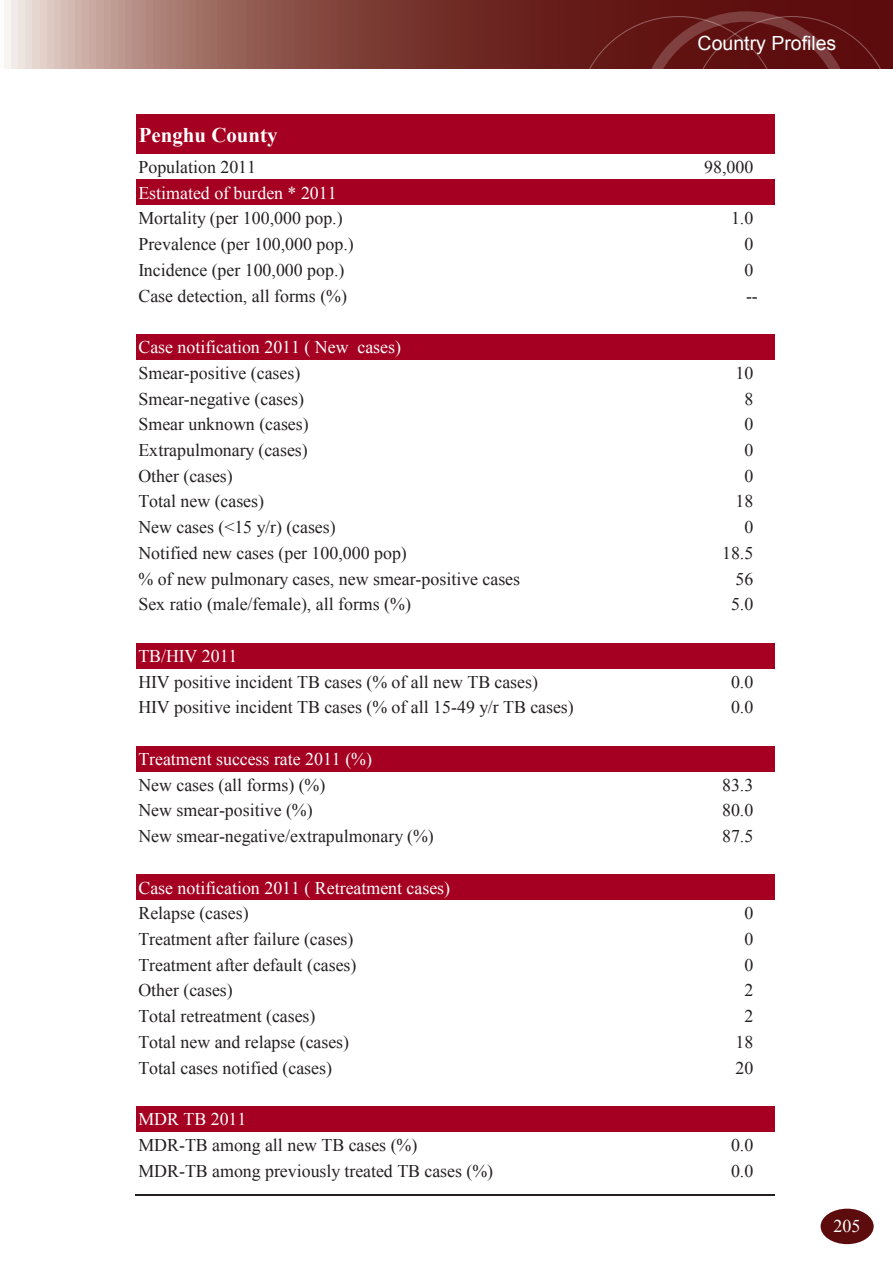
<style>
.page{position:relative;width:893px;height:1263px;background:#fff}
.page>*{position:absolute;margin:0;border:0;box-sizing:border-box;transform-origin:0 0}
.t1{font:700 20.85px "Times New Roman";color:#fff}
.t2{font:19.5px "Arial";color:#fff}
.t3{font:18px "Times New Roman";color:#fff}
.t4{font:17.85px "Times New Roman";color:#231f20}
.t5{font:17.85px "Times New Roman";color:#fff}
</style>
<div class="page">
<svg style="left:4px;top:0;width:889px;height:68px;background:#834641"></svg>
<div style="left:639px;top:11px;width:213px;height:213px;border:10px solid #fff;border-radius:50%"></div>
<svg style="left:821px;top:1209px;width:53px;height:35px"></svg>
<div style="left:136px;top:115px;width:638px;height:39px;background:#a50021"></div>
<div style="left:136px;top:179px;width:638px;height:26px;background:#a50021"></div>
<div style="left:136px;top:334px;width:638px;height:26px;background:#a50021"></div>
<div style="left:136px;top:643px;width:638px;height:26px;background:#a50021"></div>
<div style="left:136px;top:746px;width:638px;height:26px;background:#a50021"></div>
<div style="left:136px;top:874px;width:638px;height:26px;background:#a50021"></div>
<div style="left:136px;top:1106px;width:638px;height:26px;background:#a50021"></div>
<hr style="left:135px;top:1194px;width:639px;height:2px;background:#231f20">
<p class="t2" style="left:698px;top:31px;width:140px">Country Profiles</p>
<p class="t1" style="left:139px;top:120px;width:140px">Penghu County</p>
<p class="t4" style="left:138px;top:155px;width:119px">Population 2011</p>
<p class="t4" style="left:704px;top:155px;width:51px">98,000</p>
<p class="t5" style="left:138px;top:181px;width:200px">Estimated of burden * 2011</p>
<p class="t4" style="left:138px;top:206px;width:206px">Mortality (per 100,000 pop.)</p>
<p class="t4" style="left:731px;top:206px;width:24px">1.0</p>
<p class="t4" style="left:138px;top:232px;width:217px">Prevalence (per 100,000 pop.)</p>
<p class="t4" style="left:744px;top:232px;width:10px">0</p>
<p class="t4" style="left:138px;top:258px;width:208px">Incidence (per 100,000 pop.)</p>
<p class="t4" style="left:744px;top:258px;width:10px">0</p>
<p class="t4" style="left:138px;top:284px;width:210px">Case detection, all forms (%)</p>
<p class="t4" style="left:746px;top:284px;width:13px">--</p>
<p class="t5" style="left:138px;top:335px;width:264px">Case notification 2011 ( New cases)</p>
<p class="t4" style="left:138px;top:361px;width:163px">Smear-positive (cases)</p>
<p class="t4" style="left:735px;top:361px;width:19px">10</p>
<p class="t4" style="left:138px;top:387px;width:167px">Smear-negative (cases)</p>
<p class="t4" style="left:744px;top:387px;width:10px">8</p>
<p class="t4" style="left:138px;top:412px;width:172px">Smear unknown (cases)</p>
<p class="t4" style="left:744px;top:412px;width:10px">0</p>
<p class="t4" style="left:138px;top:438px;width:171px">Extrapulmonary (cases)</p>
<p class="t4" style="left:744px;top:438px;width:10px">0</p>
<p class="t4" style="left:138px;top:464px;width:96px">Other (cases)</p>
<p class="t4" style="left:744px;top:464px;width:10px">0</p>
<p class="t4" style="left:138px;top:489px;width:127px">Total new (cases)</p>
<p class="t4" style="left:735px;top:489px;width:19px">18</p>
<p class="t4" style="left:138px;top:515px;width:199px">New cases (&lt;15 y/r) (cases)</p>
<p class="t4" style="left:744px;top:515px;width:10px">0</p>
<p class="t4" style="left:138px;top:541px;width:270px">Notified new cases (per 100,000 pop)</p>
<p class="t4" style="left:722px;top:541px;width:33px">18.5</p>
<p class="t4" style="left:138px;top:567px;width:383px">% of new pulmonary cases, new smear-positive cases</p>
<p class="t4" style="left:735px;top:567px;width:19px">56</p>
<p class="t4" style="left:138px;top:592px;width:274px">Sex ratio (male/female), all forms (%)</p>
<p class="t4" style="left:731px;top:592px;width:24px">5.0</p>
<p class="t5" style="left:138px;top:644px;width:101px">TB/HIV 2011</p>
<p class="t4" style="left:138px;top:670px;width:401px">HIV positive incident TB cases (% of all new TB cases)</p>
<p class="t4" style="left:731px;top:670px;width:24px">0.0</p>
<p class="t4" style="left:138px;top:695px;width:437px">HIV positive incident TB cases (% of all 15-49 y/r TB cases)</p>
<p class="t4" style="left:731px;top:695px;width:24px">0.0</p>
<p class="t5" style="left:138px;top:747px;width:235px">Treatment success rate 2011 (%)</p>
<p class="t4" style="left:138px;top:773px;width:188px">New cases (all forms) (%)</p>
<p class="t4" style="left:722px;top:773px;width:33px">83.3</p>
<p class="t4" style="left:138px;top:798px;width:176px">New smear-positive (%)</p>
<p class="t4" style="left:722px;top:798px;width:33px">80.0</p>
<p class="t4" style="left:138px;top:824px;width:297px">New smear-negative/extrapulmonary (%)</p>
<p class="t4" style="left:722px;top:824px;width:33px">87.5</p>
<p class="t5" style="left:138px;top:875px;width:313px">Case notification 2011 ( Retreatment cases)</p>
<p class="t4" style="left:138px;top:901px;width:112px">Relapse (cases)</p>
<p class="t4" style="left:744px;top:901px;width:10px">0</p>
<p class="t4" style="left:138px;top:927px;width:217px">Treatment after failure (cases)</p>
<p class="t4" style="left:744px;top:927px;width:10px">0</p>
<p class="t4" style="left:138px;top:953px;width:220px">Treatment after default (cases)</p>
<p class="t4" style="left:744px;top:953px;width:10px">0</p>
<p class="t4" style="left:138px;top:978px;width:96px">Other (cases)</p>
<p class="t4" style="left:744px;top:978px;width:10px">2</p>
<p class="t4" style="left:138px;top:1004px;width:179px">Total retreatment (cases)</p>
<p class="t4" style="left:744px;top:1004px;width:10px">2</p>
<p class="t4" style="left:138px;top:1030px;width:212px">Total new and relapse (cases)</p>
<p class="t4" style="left:735px;top:1030px;width:19px">18</p>
<p class="t4" style="left:138px;top:1056px;width:195px">Total cases notified (cases)</p>
<p class="t4" style="left:735px;top:1056px;width:19px">20</p>
<p class="t5" style="left:138px;top:1107px;width:110px">MDR TB 2011</p>
<p class="t4" style="left:138px;top:1133px;width:281px">MDR-TB among all new TB cases (%)</p>
<p class="t4" style="left:731px;top:1133px;width:24px">0.0</p>
<p class="t4" style="left:138px;top:1159px;width:356px">MDR-TB among previously treated TB cases (%)</p>
<p class="t4" style="left:731px;top:1159px;width:24px">0.0</p>
<p class="t3" style="left:833px;top:1214px;width:28px">205</p>
</div>
